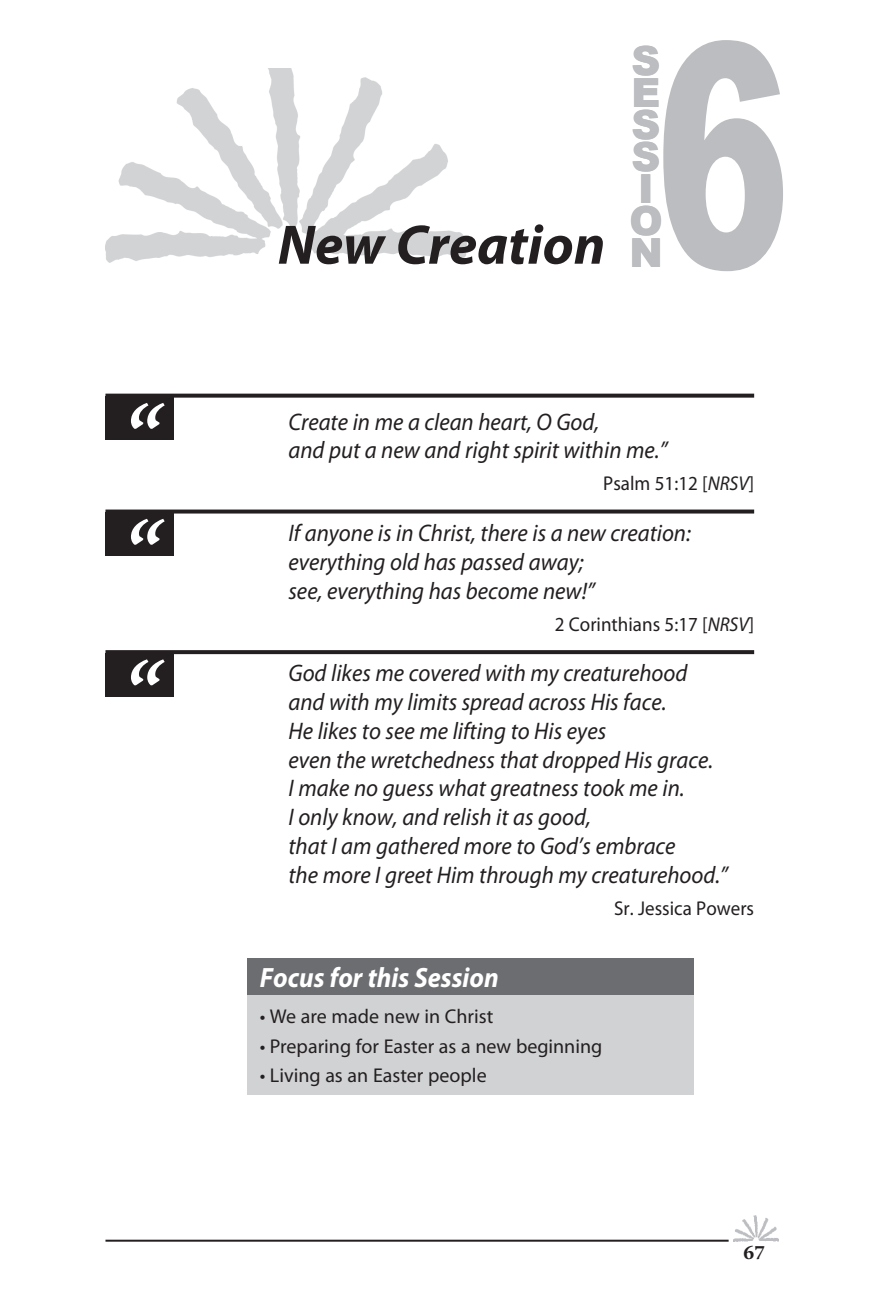
<style>
.page{position:relative;width:871px;height:1298px;background:#fff}
.page>*{position:absolute;margin:0;border:0;box-sizing:border-box;transform-origin:0 0}
.t1{font:900 312px "Arial";color:#bcbdc0;scale:.65 1}
.t2{font:italic 600 92px/140.4px "Warnock Pro";color:#fff}
.t3{font:italic 700 56px "Myriad Pro";color:#231f20}
.t4{font:900 40px/32px "Arial";color:#bcbdc0}
.t5{font:italic 700 28px "Myriad Pro";color:#fff;scale:.93 1}
.t6{font:italic 24px/28.8px "Myriad Pro";color:#231f20;scale:.95 1}
.t7{font:20px "Myriad Pro";color:#231f20}
.t8{font:20px "Myriad Pro";color:#231f20;scale:.95 1}
.t9{font:700 20px "Warnock Pro";color:#231f20}
.s1{font-family:"Arial";font-weight:900;font-style:normal;font-size:40px;color:#bcbdc0}
.s2{font-style:italic}
</style>
<div class="page">
<img style="left:105px;top:69px;width:361px;height:193px">
<div style="left:105px;top:396px;width:69px;height:44px;background:#231f20"></div>
<svg style="left:105px;top:393px;width:648px;height:4px;fill:#231f20"></svg>
<hr style="left:105px;top:1239px;width:623px;height:2px;background:#231f20">
<img style="left:733px;top:1215px;width:45px;height:25px">
<div style="left:247px;top:957px;width:447px;height:38px;background:#6c6d70"></div>
<div style="left:247px;top:995px;width:447px;height:99px;background:#d1d2d4"></div>
<div style="left:105px;top:512px;width:69px;height:44px;background:#231f20"></div>
<svg style="left:105px;top:509px;width:648px;height:4px;fill:#231f20"></svg>
<div style="left:105px;top:652px;width:69px;height:44px;background:#231f20"></div>
<svg style="left:105px;top:650px;width:648px;height:4px;fill:#231f20"></svg>
<h1 class="t1" style="left:654px;top:-71px;width:210px">6</h1>
<h3 class="t4" style="left:629px;top:43px;width:35px">S<br>E<br>S<br>S<br>I<br>O</h3>
<h3 class="t3" style="left:277px;top:208px;width:386px">New Creation <span class="s1">N</span></h3>
<h2 class="t2" style="left:120px;top:365px;width:39px">“</h2>
<p class="t6" style="left:288px;top:407px;width:400px">Create in me a clean heart, O God,<br>and put a new and right spirit within me.”</p>
<p class="t8" style="left:603px;top:471px;width:160px">Psalm 51:12 [<span class="s2">NRSV</span>]</p>
<p class="t6" style="left:288px;top:518px;width:425px">If anyone is in Christ, there is a new creation: everything old has passed away;<br>see, everything has become new!”</p>
<p class="t8" style="left:554px;top:611px;width:211px">2 Corinthians 5:17 [<span class="s2">NRSV</span>]</p>
<p class="t6" style="left:288px;top:658px;width:464px">God likes me covered with my creaturehood and with my limits spread across His face.<br>He likes to see me lifting to His eyes<br>even the wretchedness that dropped His grace.<br>I make no guess what greatness took me in.<br>I only know, and relish it as good,<br>that I am gathered more to God’s embrace<br>the more I greet Him through my creaturehood.”</p>
<p class="t8" style="left:614px;top:895px;width:149px">Sr. Jessica Powers</p>
<h2 class="t2" style="left:120px;top:480px;width:39px">“ “</h2>
<p class="t5" style="left:260px;top:959px;width:258px">Focus for this Session</p>
<p class="t7" style="left:260px;top:1003px;width:235px">• We are made new in Christ</p>
<p class="t7" style="left:260px;top:1033px;width:344px">• Preparing for Easter as a new beginning</p>
<p class="t7" style="left:260px;top:1063px;width:228px">• Living as an Easter people</p>
<p class="t9" style="left:743px;top:1240px;width:23px">67</p>
</div>
